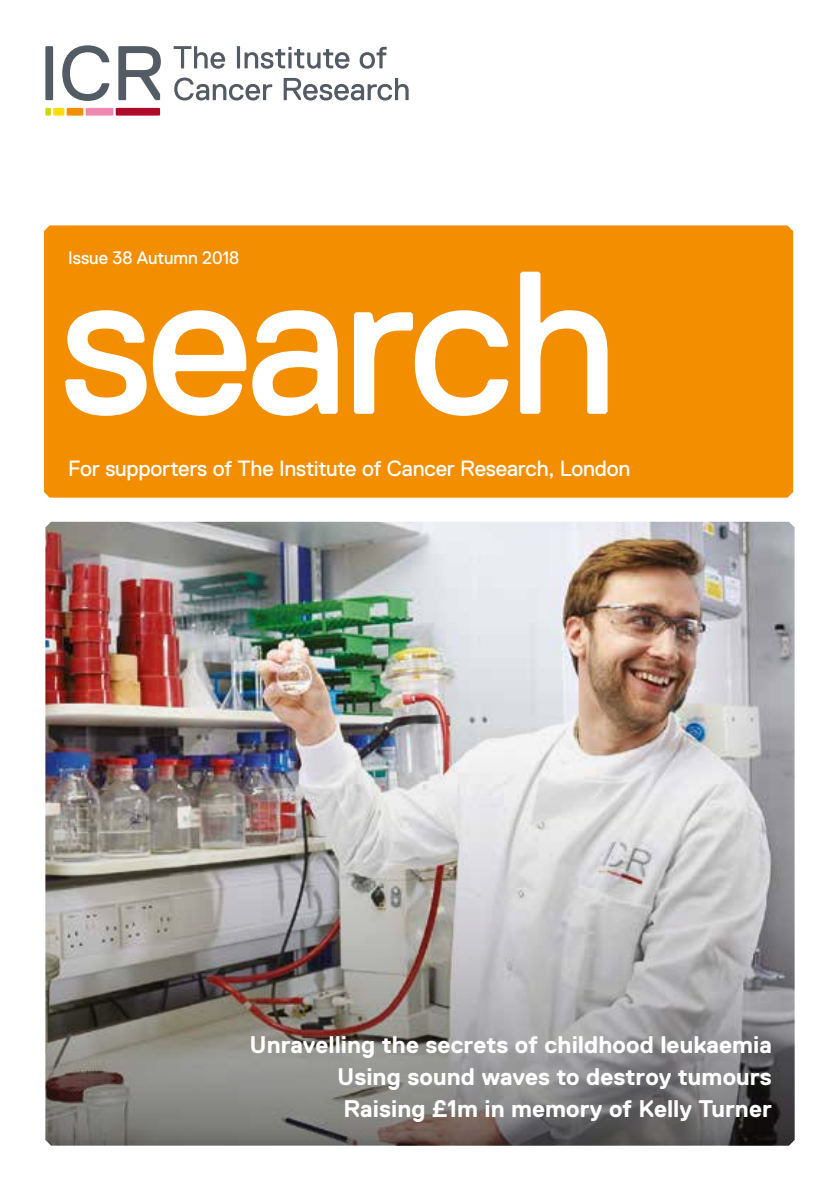
<style>
.page{position:relative;width:840px;height:1191px;background:#fff}
.page>*{position:absolute;margin:0;border:0;box-sizing:border-box;transform-origin:0 0}
.t1{font:203px "Replica Pro";letter-spacing:-.03em;color:#fff}
.t2{font:700 24px/32px "Replica Pro";color:#fff;text-align:justify}
.t3{font:22px "Replica Pro";letter-spacing:-.01em;color:#fff}
.t4{font:18px "Replica Pro";color:#fff}
</style>
<div class="page">
<img style="left:45px;top:522px;width:749px;height:623px">
<svg style="left:45px;top:46px;width:8px;height:54px"></svg>
<svg style="left:62px;top:45px;width:47px;height:56px"></svg>
<svg style="left:118px;top:46px;width:43px;height:54px"></svg>
<svg style="left:45px;top:108px;width:115px;height:8px"></svg>
<svg style="left:173px;top:46px;width:52px;height:23px"></svg>
<svg style="left:237px;top:46px;width:112px;height:23px"></svg>
<svg style="left:359px;top:47px;width:27px;height:22px"></svg>
<svg style="left:174px;top:78px;width:98px;height:22px"></svg>
<svg style="left:283px;top:78px;width:125px;height:22px"></svg>
<div style="left:44px;top:225px;width:748px;height:272px;background:#f28e00"></div>
<p class="t4" style="left:68px;top:247px;width:173px">Issue 38 Autumn 2018</p>
<h1 class="t1" style="left:59px;top:231px;width:561px">search</h1>
<p class="t3" style="left:68px;top:456px;width:563px">For supporters of The Institute of Cancer Research, London</p>
<p class="t2" style="left:337px;top:1028px;width:436px;text-indent:-88px">Unravelling the secrets of childhood leukaemia Using sound waves to destroy tumours Raising £1m in memory of Kelly Turner</p>
</div>
